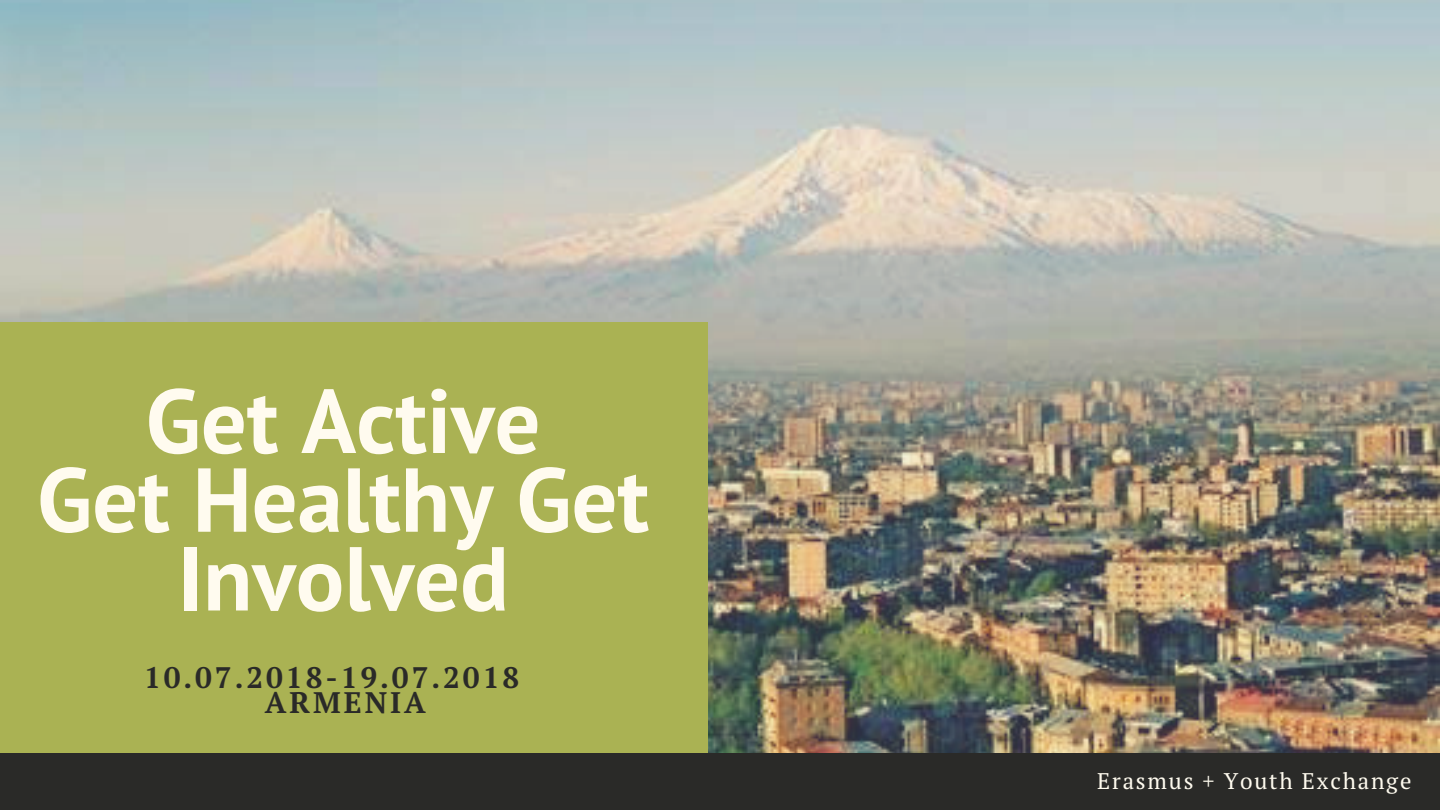
<style>
.page{position:relative;width:1440px;height:810px;background:#fff}
.page>*{position:absolute;margin:0;border:0;box-sizing:border-box;transform-origin:0 0}
.t1{font:700 90.6px/78.8px "PT Sans";color:#fffbef;text-align:center}
.t2{font:700 29.7px/24.8px "PT Serif";letter-spacing:.1em;color:#2a2a28}
.t3{font:22.6px "PT Serif";letter-spacing:.08em;color:#fffbef}
</style>
<div class="page">
<img style="left:0;top:0;width:1440px;height:753px">
<div style="left:0;top:322px;width:708px;height:447px;background:#aab253"></div>
<div style="left:0;top:753px;width:1440px;height:57px;background:#2a2a28"></div>
<p class="t1" style="left:37px;top:380px;width:614px">Get Active<br>Get Healthy Get<br>Involved</p>
<p class="t2" style="left:265px;top:664px;width:256px;text-indent:-121px">10.07.2018-19.07.2018<br>ARMENIA</p>
<p class="t3" style="left:1097px;top:765px;width:316px">Erasmus + Youth Exchange</p>
</div>
